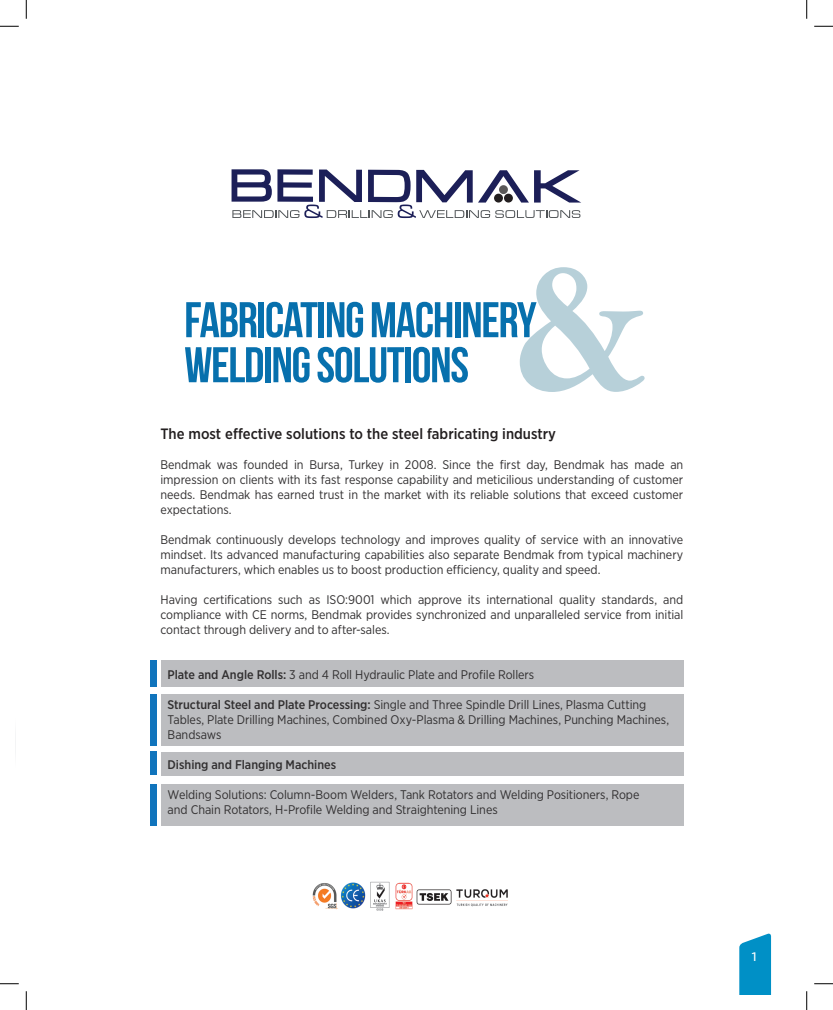
<style>
.page{position:relative;width:833px;height:1010px;background:#fff}
.page>*{position:absolute;margin:0;border:0;box-sizing:border-box;transform-origin:0 0}
.t1{font:187.5px "Bell MT Bold";color:#699db0}
.t2{font:700 50px/45px "Bebas Neue";letter-spacing:-.025em;color:#0770ad}
.t3{font:500 15px "Gotham Narrow";color:#231f20}
.t4{font:12.5px/15px "Gotham Narrow";letter-spacing:-.005em;color:#312f30;text-align:justify}
.t5{font:500 12.5px "Gotham Narrow";color:#312f30}
.t6{font:500 12.5px "Exo 2";color:#fff}
.s1{font-weight:500}
</style>
<div class="page">
<svg style="left:739px;top:933px;width:31px;height:61px;background:#1a9bcb"></svg>
<img style="left:312px;top:881px;width:195px;height:28px">
<div style="left:161px;top:660px;width:522px;height:26px;background:#bcbdc0"></div>
<div style="left:161px;top:693px;width:522px;height:52px;background:#bcbdc0"></div>
<div style="left:161px;top:751px;width:522px;height:23px;background:#bcbdc0"></div>
<div style="left:161px;top:784px;width:522px;height:41px;background:#bcbdc0"></div>
<div style="left:150px;top:660px;width:7px;height:26px;background:#1074bc"></div>
<div style="left:150px;top:751px;width:7px;height:23px;background:#1074bc"></div>
<div style="left:150px;top:784px;width:7px;height:41px;background:#1074bc"></div>
<div style="left:150px;top:693px;width:7px;height:52px;background:#1074bc"></div>
<svg style="left:231px;top:169px;width:350px;height:49px"></svg>
<svg style="left:0;top:25px;width:19px;height:2px"></svg>
<svg style="left:814px;top:25px;width:18px;height:2px"></svg>
<svg style="left:0;top:734px;width:19px;height:251px"></svg>
<svg style="left:814px;top:983px;width:18px;height:1px"></svg>
<svg style="left:25px;top:0;width:2px;height:19px"></svg>
<svg style="left:25px;top:991px;width:2px;height:18px"></svg>
<svg style="left:806px;top:0;width:1px;height:19px"></svg>
<svg style="left:806px;top:991px;width:1px;height:18px"></svg>
<h1 class="t1" style="left:510px;top:218px;width:140px">&amp;</h1>
<h2 class="t2" style="left:184px;top:297px;width:354px">FABRICATING MACHINERY<br>WELDING SOLUTIONS</h2>
<p class="t3" style="left:160px;top:424px;width:397px">The most effective solutions to the steel fabricating industry</p>
<p class="t4" style="left:160px;top:456px;width:524px">Bendmak was founded in Bursa, Turkey in 2008. Since the first day, Bendmak has made an impression on clients with its fast response capability and meticilious understanding of customer needs. Bendmak has earned trust in the market with its reliable solutions that exceed customer expectations.</p>
<p class="t4" style="left:160px;top:531px;width:524px">Bendmak continuously develops technology and improves quality of service with an innovative mindset. Its advanced manufacturing capabilities also separate Bendmak from typical machinery manufacturers, which enables us to boost production efficiency, quality and speed.</p>
<p class="t4" style="left:160px;top:591px;width:524px">Having certifications such as ISO:9001 which approve its international quality standards, and compliance with CE norms, Bendmak provides synchronized and unparalleled service from initial contact through delivery and to after-sales.</p>
<p class="t4" style="left:167px;top:666px;width:368px"><span class="s1">Plate and Angle Rolls:</span> 3 and 4 Roll Hydraulic Plate and Profile Rollers</p>
<p class="t4" style="left:167px;top:696px;width:502px;text-align:left"><span class="s1">Structural Steel and Plate Processing:</span> Single and Three Spindle Drill Lines, Plasma Cutting<br>Tables, Plate Drilling Machines, Combined Oxy-Plasma &amp; Drilling Machines, Punching Machines,<br>Bandsaws</p>
<p class="t5" style="left:167px;top:756px;width:170px">Dishing and Flanging Machines</p>
<p class="t4" style="left:167px;top:786px;width:473px">Welding Solutions: Column-Boom Welders, Tank Rotators and Welding Positioners, Rope and Chain Rotators, H-Profile Welding and Straightening Lines</p>
<p class="t6" style="left:751px;top:947px;width:7px">1</p>
</div>
